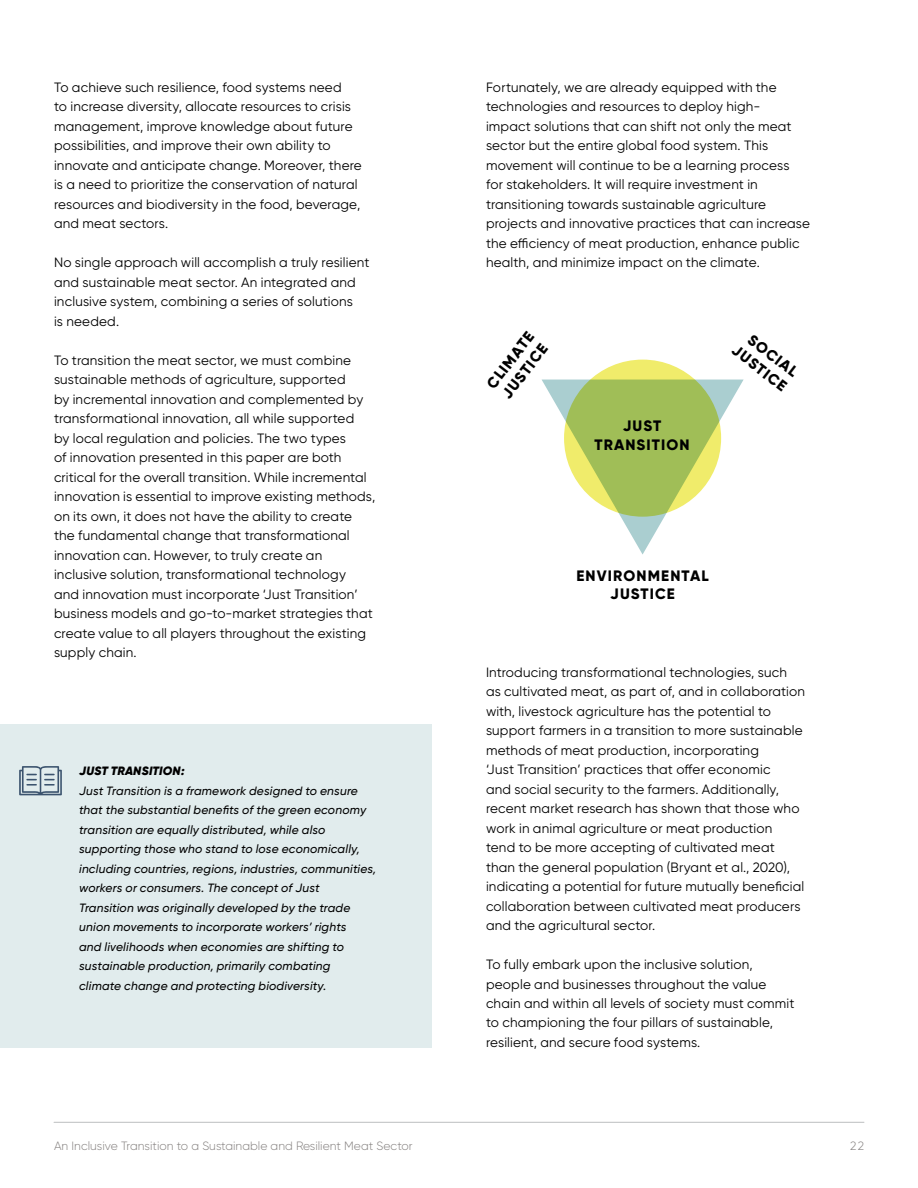
<style>
.page{position:relative;width:918px;height:1188px;background:#fff}
.page>*{position:absolute;margin:0;border:0;box-sizing:border-box;transform-origin:0 0}
.t1{font:800 15.15px/18.1px "Gilroy";letter-spacing:.075em;color:#000;text-align:center}
.t2{font:13.5px/19.5px "Gilroy";letter-spacing:.01em;color:#000}
.t3{font:italic 500 12px/19.5px "Gilroy";letter-spacing:.015em;color:#000}
.t4{font:300 12px "Gilroy";color:#84807f}
.t5{font:italic 900 12px "Gilroy";letter-spacing:.02em;color:#000}
</style>
<div class="page">
<hr style="left:54px;top:1122px;width:810px;height:1px;background:#bcbec0">
<div style="left:0;top:724px;width:432px;height:324px;background:#e1eced"></div>
<svg style="left:19px;top:766px;width:43px;height:29px"></svg>
<svg style="left:542px;top:380px;width:201px;height:175px"></svg>
<svg style="left:564px;top:360px;width:157px;height:157px;background:#b2c85c"></svg>
<p class="t2" style="left:54px;top:77px;width:309px">To achieve such resilience, food systems need<br>to increase diversity, allocate resources to crisis management, improve knowledge about future possibilities, and improve their own ability to innovate and anticipate change. Moreover, there is a need to prioritize the conservation of natural resources and biodiversity in the food, beverage, and meat sectors.</p>
<p class="t2" style="left:54px;top:253px;width:317px">No single approach will accomplish a truly resilient and sustainable meat sector. An integrated and inclusive system, combining a series of solutions<br>is needed.</p>
<p class="t2" style="left:54px;top:350px;width:323px">To transition the meat sector, we must combine sustainable methods of agriculture, supported<br>by incremental innovation and complemented by transformational innovation, all while supported<br>by local regulation and policies. The two types<br>of innovation presented in this paper are both critical for the overall transition. While incremental innovation is essential to improve existing methods, on its own, it does not have the ability to create the fundamental change that transformational innovation can. However, to truly create an inclusive solution, transformational technology<br>and innovation must incorporate ‘Just Transition’ business models and go-to-market strategies that create value to all players throughout the existing supply chain.</p>
<p class="t5" style="left:79px;top:764px;width:107px">JUST TRANSITION:</p>
<p class="t3" style="left:79px;top:781px;width:299px">Just Transition is a framework designed to ensure that the substantial benefits of the green economy transition are equally distributed, while also supporting those who stand to lose economically, including countries, regions, industries, communities, workers or consumers. The concept of Just Transition was originally developed by the trade union movements to incorporate workers’ rights<br>and livelihoods when economies are shifting to sustainable production, primarily combating<br>climate change and protecting biodiversity.</p>
<p class="t2" style="left:486px;top:77px;width:326px">Fortunately, we are already equipped with the technologies and resources to deploy high-<br>impact solutions that can shift not only the meat sector but the entire global food system. This movement will continue to be a learning process<br>for stakeholders. It will require investment in transitioning towards sustainable agriculture projects and innovative practices that can increase the efficiency of meat production, enhance public health, and minimize impact on the climate.</p>
<p class="t1" style="left:483px;top:381px;width:68px;text-align:left;rotate:-52deg">CLIMATE<br>JUSTICE</p>
<p class="t1" style="left:751px;top:327px;width:66px;rotate:38deg">SOCIAL<br>JUSTICE</p>
<p class="t1" style="left:594px;top:417px;width:97px">JUST<br>TRANSITION</p>
<p class="t1" style="left:576px;top:566px;width:134px">ENVIRONMENTAL<br>JUSTICE</p>
<p class="t2" style="left:486px;top:662px;width:321px">Introducing transformational technologies, such as cultivated meat, as part of, and in collaboration with, livestock agriculture has the potential to support farmers in a transition to more sustainable methods of meat production, incorporating<br>‘Just Transition’ practices that offer economic<br>and social security to the farmers. Additionally, recent market research has shown that those who work in animal agriculture or meat production tend to be more accepting of cultivated meat than the general population (Bryant et al., 2020), indicating a potential for future mutually beneficial collaboration between cultivated meat producers and the agricultural sector.</p>
<p class="t2" style="left:486px;top:954px;width:310px">To fully embark upon the inclusive solution, people and businesses throughout the value chain and within all levels of society must commit to championing the four pillars of sustainable, resilient, and secure food systems.</p>
<p class="t4" style="left:54px;top:1138px;width:360px">An Inclusive Transition to a Sustainable and Resilient Meat Sector</p>
<p class="t4" style="left:850px;top:1138px;width:15px">22</p>
</div>
